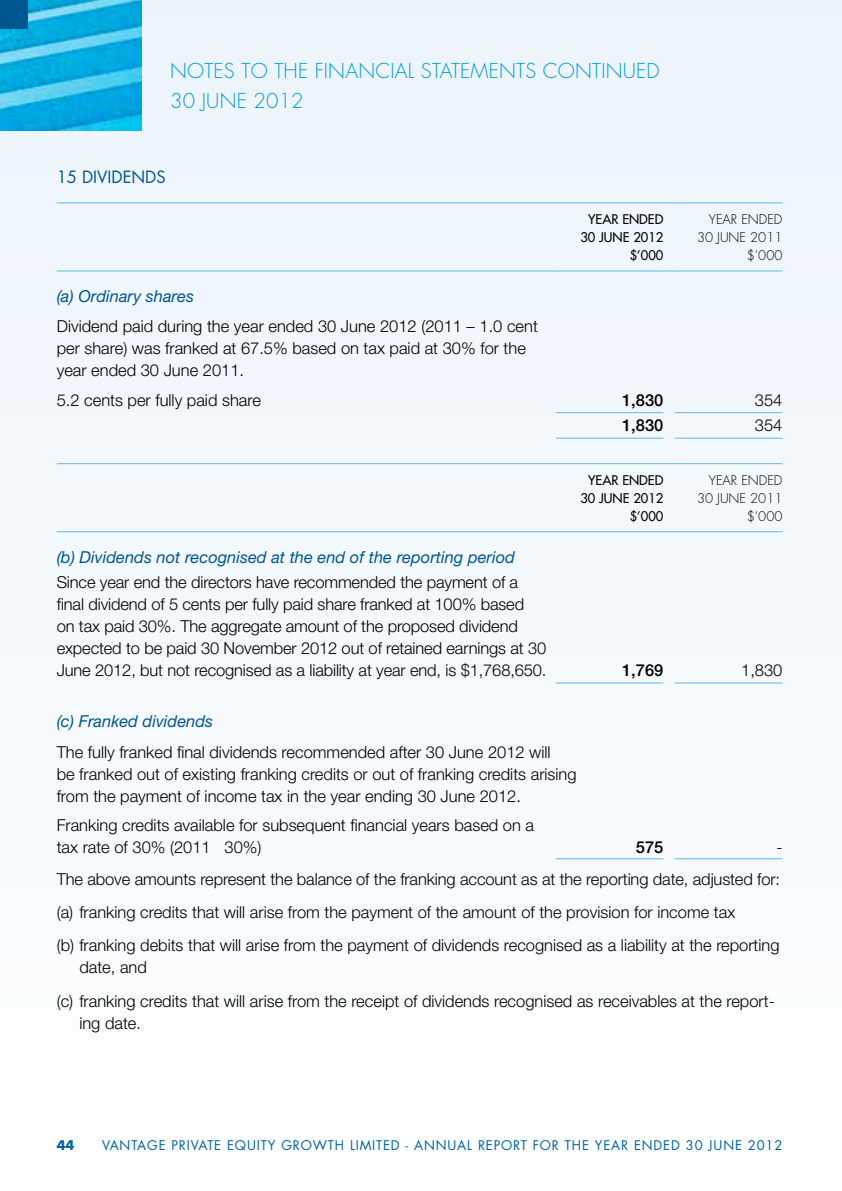
<style>
.page{position:relative;width:842px;height:1191px;background:#f4f9fd}
.page>*{position:absolute;margin:0;border:0;box-sizing:border-box;transform-origin:0 0}
.t1{font:300 20px/30px "Futura";letter-spacing:.01em;color:#009bdf}
.t2{font:300 16.4px/22px "Helvetica Neue LT Std";color:#000}
.t3{font:italic 16.4px "Helvetica Neue LT Std";color:#00568e}
.t4{font:500 16.4px "Helvetica Neue LT Std";color:#000}
.t5{font:16.4px "Futura";color:#00568e}
.t6{font:13px "Futura";letter-spacing:.065em;color:#00639e}
.t7{font:13px/18px "Futura";color:#000}
.t8{font:300 13px/18px "Futura";color:#000;text-align:right}
.t9{font:700 13px "Futura";color:#00639e}
</style>
<div class="page">
<img style="left:0;top:0;width:142px;height:130px">
<div style="left:0;top:0;width:28px;height:28px;background:#00568e"></div>
<hr style="left:57px;top:202px;width:499px;height:1px;background:#61b7e3">
<hr style="left:556px;top:202px;width:107px;height:1px;background:#61b7e3">
<svg style="left:663px;top:202px;width:12px;height:1px"></svg>
<hr style="left:675px;top:202px;width:107px;height:1px;background:#61b7e3">
<hr style="left:57px;top:270px;width:499px;height:1px;background:#61b7e3">
<hr style="left:556px;top:270px;width:107px;height:1px;background:#61b7e3">
<svg style="left:663px;top:270px;width:12px;height:1px"></svg>
<hr style="left:675px;top:270px;width:107px;height:1px;background:#61b7e3">
<hr style="left:57px;top:463px;width:499px;height:1px;background:#61b7e3">
<hr style="left:556px;top:463px;width:107px;height:1px;background:#61b7e3">
<svg style="left:663px;top:463px;width:12px;height:1px"></svg>
<hr style="left:675px;top:463px;width:107px;height:1px;background:#61b7e3">
<hr style="left:57px;top:531px;width:499px;height:1px;background:#61b7e3">
<hr style="left:556px;top:531px;width:107px;height:1px;background:#61b7e3">
<svg style="left:663px;top:531px;width:12px;height:1px"></svg>
<hr style="left:675px;top:531px;width:107px;height:1px;background:#61b7e3">
<hr style="left:556px;top:682px;width:107px;height:1px;background:#61b7e3">
<hr style="left:675px;top:682px;width:107px;height:1px;background:#61b7e3">
<hr style="left:556px;top:412px;width:107px;height:1px;background:#61b7e3">
<hr style="left:675px;top:412px;width:107px;height:1px;background:#61b7e3">
<hr style="left:556px;top:438px;width:107px;height:1px;background:#61b7e3">
<hr style="left:675px;top:438px;width:107px;height:1px;background:#61b7e3">
<hr style="left:556px;top:858px;width:107px;height:1px;background:#61b7e3">
<hr style="left:675px;top:858px;width:107px;height:1px;background:#61b7e3">
<p class="t1" style="left:170px;top:56px;width:491px">NOTES TO THE FINANC IAL STATEMENTS CONTI NUED<br>30 JUNE 2012</p>
<p class="t5" style="left:57px;top:166px;width:110px">15 DIVIDENDS</p>
<p class="t7" style="left:588px;top:210px;width:9px">YEAR</p>
<p class="t7" style="left:622px;top:210px;width:9px">ENDED</p>
<p class="t7" style="left:580px;top:228px;width:33px">30 JUNE</p>
<p class="t7" style="left:630px;top:228px;width:35px">2012 $’000</p>
<p class="t8" style="left:709px;top:210px;width:9px">YEAR</p>
<p class="t8" style="left:697px;top:210px;width:87px">ENDED<br>30 JUNE 2011 $’000</p>
<p class="t3" style="left:57px;top:286px;width:139px">(a) Ordinary shares</p>
<p class="t2" style="left:57px;top:315px;width:483px">Dividend paid during the year ended 30 June 2012 (2011 – 1.0 cent per share) was franked at 67.5% based on tax paid at 30% for the year ended 30 June 2011.</p>
<p class="t2" style="left:57px;top:389px;width:206px">5.2 cents per fully paid share</p>
<p class="t4" style="left:622px;top:390px;width:43px">1,830</p>
<p class="t2" style="left:755px;top:389px;width:29px">354</p>
<p class="t4" style="left:622px;top:416px;width:43px">1,830</p>
<p class="t2" style="left:755px;top:414px;width:29px">354</p>
<p class="t3" style="left:57px;top:547px;width:460px">(b) Dividends not recognised at the end of the reporting period</p>
<p class="t2" style="left:57px;top:571px;width:491px">Since year end the directors have recommended the payment of a final dividend of 5 cents per fully paid share franked at 100% based<br>on tax paid 30%. The aggregate amount of the proposed dividend expected to be paid 30 November 2012 out of retained earnings at 30<br>June 2012, but not recognised as a liability at year end, is $1,768,650.</p>
<p class="t7" style="left:588px;top:471px;width:9px">YEAR</p>
<p class="t7" style="left:622px;top:471px;width:9px">ENDED</p>
<p class="t7" style="left:580px;top:489px;width:33px">30 JUNE</p>
<p class="t7" style="left:630px;top:489px;width:35px">2012 $’000</p>
<p class="t8" style="left:709px;top:471px;width:9px">YEAR</p>
<p class="t8" style="left:697px;top:471px;width:87px">ENDED<br>30 JUNE 2011 $’000</p>
<p class="t4" style="left:622px;top:660px;width:43px">1,769</p>
<p class="t2" style="left:741px;top:658px;width:43px">1,830</p>
<p class="t3" style="left:57px;top:711px;width:158px">(c) Franked dividends</p>
<p class="t2" style="left:57px;top:740px;width:521px">The fully franked final dividends recommended after 30 June 2012 will<br>be franked out of existing franking credits or out of franking credits arising from the payment of income tax in the year ending 30 June 2012.</p>
<p class="t2" style="left:57px;top:813px;width:479px">Franking credits available for subsequent financial years based on a tax rate of 30% (2011 30%)</p>
<p class="t4" style="left:636px;top:837px;width:29px">575</p>
<p class="t2" style="left:57px;top:830px;width:727px;line-height:32.8px;text-indent:720px">- The above amounts represent the balance of the franking account as at the reporting date, adjusted for: (a) franking credits that will arise from the payment of the amount of the provision for income tax<br>(b) franking debits that will arise from the payment of dividends recognised as a liability at the reporting</p>
<p class="t2" style="left:57px;top:950px;width:720px;line-height:33.4px;text-indent:23px">date, and<br>(c) franking credits that will arise from the receipt of dividends recognised as receivables at the report-</p>
<p class="t2" style="left:79px;top:1011px;width:63px">ing date.</p>
<p class="t9" style="left:57px;top:1135px;width:19px">44</p>
<p class="t6" style="left:102px;top:1136px;width:682px">VANTAGE PRIVATE EQUITY GROWTH LIMITED - ANNUAL REPORT FOR THE YEAR ENDED 30 JUNE 2012</p>
</div>
